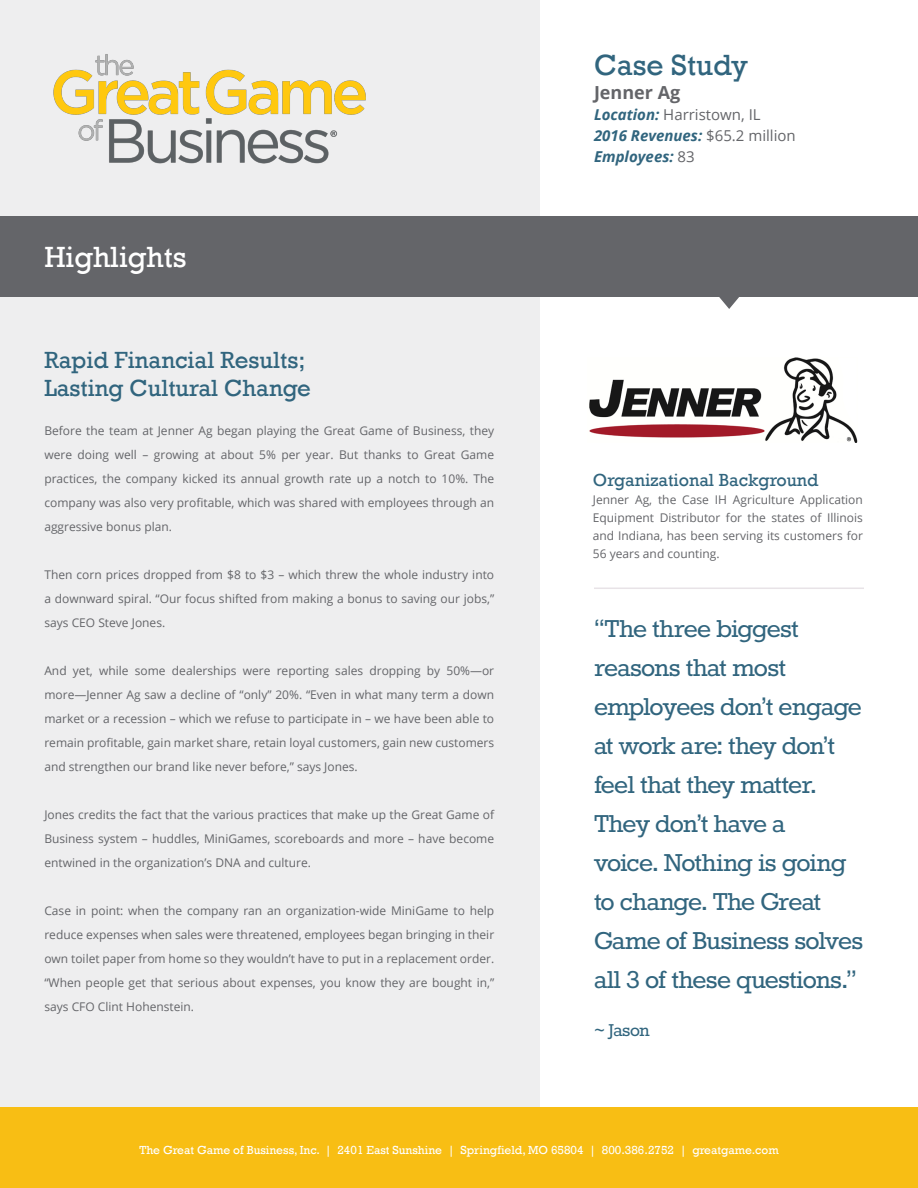
<style>
.page{position:relative;width:918px;height:1188px;background:#fff}
.page>*{position:absolute;margin:0;border:0;box-sizing:border-box;transform-origin:0 0}
.t1{font:30px/39px "Rokkitt";letter-spacing:-.03em;color:#31657e}
.t2{font:30px "Rockwell";color:#fff}
.t3{font:30px "Rockwell";color:#31657e}
.t4{font:24px/28.8px "Rockwell";color:#31657e}
.t5{font:21px "Rokkitt";letter-spacing:-.03em;color:#31657e}
.t6{font:18px "Rockwell";color:#31657e}
.t7{font:700 18px "Open Sans";color:#646569}
.t8{font:italic 700 15px/21px "Open Sans";color:#31657e}
.t9{font:12px/24px "Open Sans";color:#646569;text-align:justify}
.t10{font:12px "Rockwell";color:#fff}
.s1{font-weight:400;font-style:normal;color:#646569}
</style>
<div class="page">
<div style="left:0;top:0;width:540px;height:1188px;background:#eeeeef"></div>
<img style="left:53px;top:54px;width:313px;height:110px">
<svg style="left:0;top:216px;width:918px;height:93px;background:#76777a"></svg>
<div style="left:0;top:1107px;width:918px;height:81px;background:#f8be14"></div>
<img style="left:589px;top:357px;width:269px;height:85px">
<hr style="left:594px;top:588px;width:270px;height:1px;background:#e8e3e7">
<h1 class="t2" style="left:44px;top:240px;width:144px">Highlights</h1>
<h2 class="t4" style="left:44px;top:346px;width:268px">Rapid Financial Results;<br>Lasting Cultural Change</h2>
<p class="t9" style="left:44px;top:418px;width:451px">Before the team at Jenner Ag began playing the Great Game of Business, they were doing well – growing at about 5% per year. But thanks to Great Game practices, the company kicked its annual growth rate up a notch to 10%. The company was also very profitable, which was shared with employees through an aggressive bonus plan.</p>
<p class="t9" style="left:44px;top:562px;width:451px">Then corn prices dropped from $8 to $3 – which threw the whole industry into a downward spiral. “Our focus shifted from making a bonus to saving our jobs,” says CEO Steve Jones.</p>
<p class="t9" style="left:44px;top:658px;width:451px">And yet, while some dealerships were reporting sales dropping by 50%—or more—Jenner Ag saw a decline of “only” 20%. “Even in what many term a down market or a recession – which we refuse to participate in – we have been able to remain profitable, gain market share, retain loyal customers, gain new customers and strengthen our brand like never before,” says Jones.</p>
<p class="t9" style="left:44px;top:802px;width:451px">Jones credits the fact that the various practices that make up the Great Game of Business system – huddles, MiniGames, scoreboards and more – have become entwined in the organization’s DNA and culture.</p>
<p class="t9" style="left:44px;top:898px;width:451px">Case in point: when the company ran an organization-wide MiniGame to help reduce expenses when sales were threatened, employees began bringing in their own toilet paper from home so they wouldn’t have to put in a replacement order. “When people get that serious about expenses, you know they are bought in,” says CFO Clint Hohenstein.</p>
<h1 class="t3" style="left:594px;top:47px;width:155px">Case Study</h1>
<h3 class="t7" style="left:594px;top:80px;width:88px">Jenner Ag</h3>
<p class="t8" style="left:594px;top:103px;width:203px">Location: <span class="s1">Harristown, IL<br></span>2016 Revenues: <span class="s1">$65.2 million<br></span>Employees: <span class="s1">83</span></p>
<h3 class="t6" style="left:593px;top:469px;width:227px">Organizational Background</h3>
<p class="t9" style="left:593px;top:490px;width:272px;line-height:18px">Jenner Ag, the Case IH Agriculture Application Equipment Distributor for the states of Illinois and Indiana, has been serving its customers for 56 years and counting.</p>
<h1 class="t1" style="left:594px;top:610px;width:271px">“The three biggest reasons that most employees don’t engage at work are: they don’t feel that they matter.<br>They don’t have a<br>voice. Nothing is going to change. The Great<br>Game of Business solves all 3 of these questions.”</h1>
<h3 class="t5" style="left:594px;top:1020px;width:57px">~ Jason</h3>
<p class="t10" style="left:139px;top:1143px;width:641px">The Great Game of Business, Inc. | 2401 East Sunshine | Springfield, MO 65804 | 800.386.2752 | greatgame.com</p>
</div>
